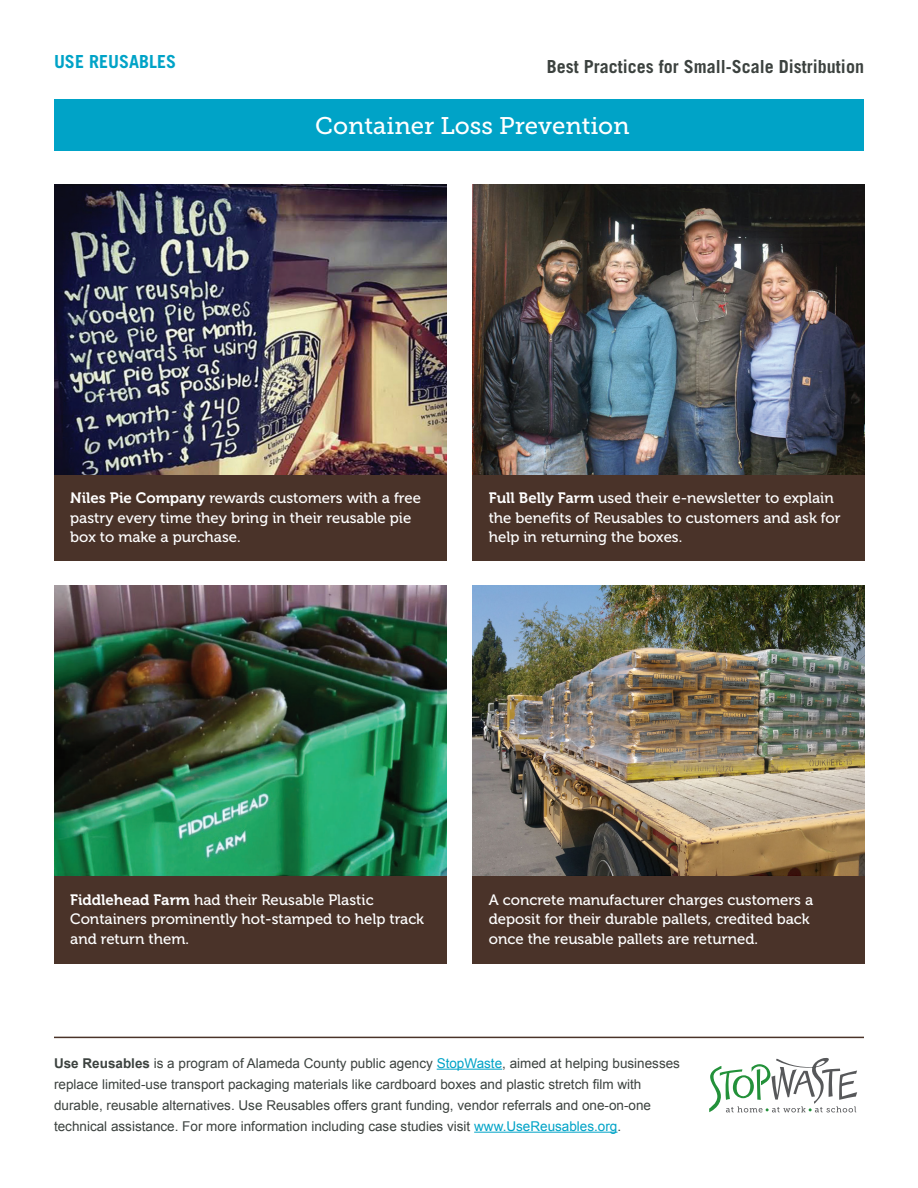
<style>
.page{position:relative;width:918px;height:1188px;background:#fff}
.page>*{position:absolute;margin:0;border:0;box-sizing:border-box;transform-origin:0 0}
.t1{font:24px "Museo Slab 500";color:#fff}
.t2{font:700 18px "Trade Gothic";color:#3c423f}
.t3{font:700 18px "Trade Gothic";color:#00a3c7}
.Body1{font:15px/19.5px "Museo 500";color:#fff}
.Body1-2{font:13.5px/21px "Arial";color:#3c423f}
.s1{font-family:"Museo 700"}
.s2{font-weight:700}
.s3{color:#00a3c7}
</style>
<div class="page">
<hr style="left:437px;top:1069px;width:65px;height:1px;background:#00a3c7">
<hr style="left:474px;top:1132px;width:144px;height:1px;background:#00a3c7">
<svg style="left:709px;top:1058px;width:148px;height:54px"></svg>
<div style="left:54px;top:99px;width:810px;height:52px;background:#00a3c7"></div>
<hr style="left:54px;top:1037px;width:810px;height:1px;background:#4a3329">
<div style="left:54px;top:471px;width:392px;height:90px;background:#4a3329"></div>
<div style="left:54px;top:874px;width:392px;height:90px;background:#4a3329"></div>
<div style="left:472px;top:471px;width:392px;height:90px;background:#4a3329"></div>
<div style="left:472px;top:874px;width:393px;height:90px;background:#4a3329"></div>
<img style="left:54px;top:184px;width:392px;height:290px">
<img style="left:472px;top:184px;width:392px;height:290px">
<img style="left:54px;top:586px;width:392px;height:290px">
<img style="left:472px;top:586px;width:393px;height:290px">
<p class="t3" style="left:54px;top:51px;width:124px">USE REUSABLES</p>
<p class="t2" style="left:547px;top:55px;width:319px">Best Practices for Small-Scale Distribution</p>
<p class="t1" style="left:315px;top:112px;width:316px">Container Loss Prevention</p>
<p class="Body1" style="left:70px;top:489px;width:352px"><span class="s1">Niles Pie Company</span> rewards customers with a free pastry every time they bring in their reusable pie box to make a purchase.</p>
<p class="Body1" style="left:489px;top:489px;width:353px"><span class="s1">Full Belly Farm</span> used their e-newsletter to explain the benefits of Reusables to customers and ask for help in returning the boxes.</p>
<p class="Body1" style="left:70px;top:890px;width:355px"><span class="s1">Fiddlehead Farm</span> had their Reusable Plastic<br>Containers prominently hot-stamped to help track and return them.</p>
<p class="Body1" style="left:489px;top:890px;width:326px">A concrete manufacturer charges customers a deposit for their durable pallets, credited back once the reusable pallets are returned.</p>
<p class="Body1-2" style="left:54px;top:1053px;width:628px"><span class="s2">Use Reusables</span> is a program of Alameda County public agency <span class="s3">StopWaste</span>, aimed at helping businesses replace limited-use transport packaging materials like cardboard boxes and plastic stretch film with durable, reusable alternatives. Use Reusables offers grant funding, vendor referrals and one-on-one technical assistance. For more information including case studies visit <span class="s3">www.UseReusables.org</span>.</p>
</div>
